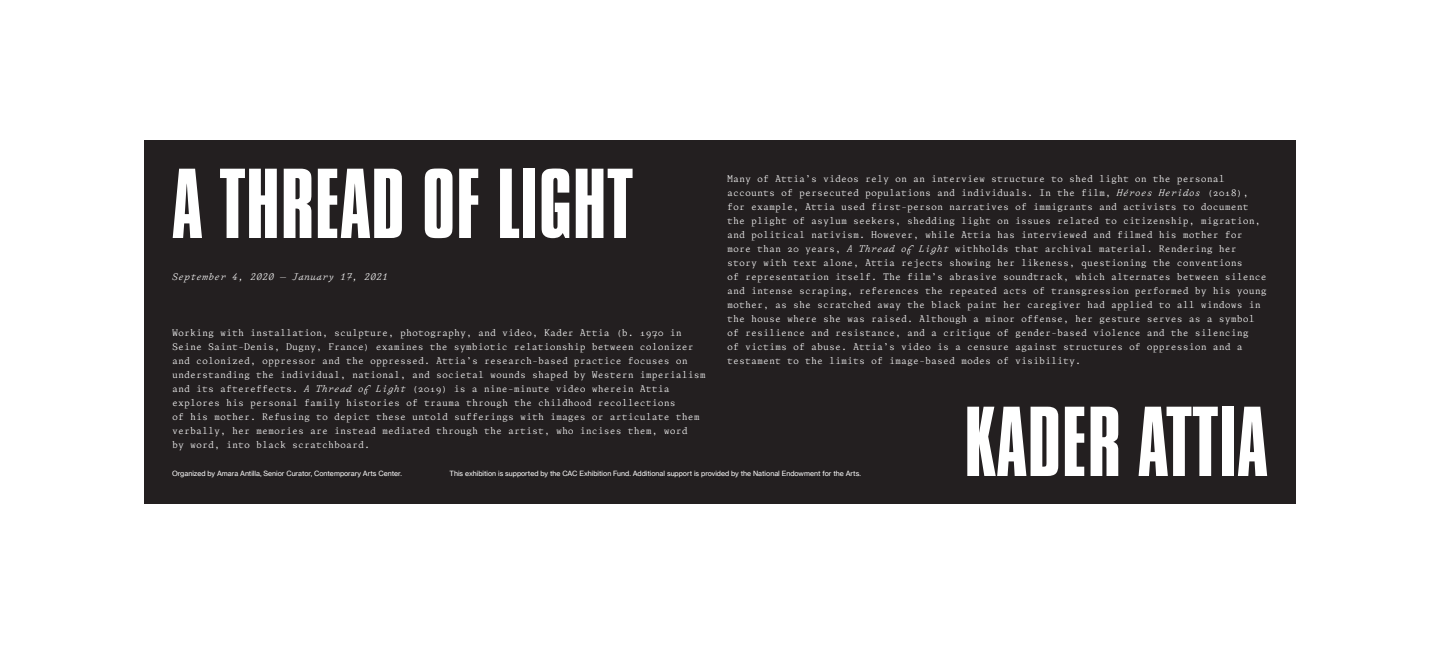
<style>
.page{position:relative;width:1440px;height:648px;background:#fff}
.page>*{position:absolute;margin:0;border:0;box-sizing:border-box;transform-origin:0 0}
.t1{font:104px "Compacta Let Plain";color:#fff}
.Body{font:10px/14px "Knif Mono";color:#fff}
.Body-2{font:italic 10px "Knif Mono";color:#fff}
.Small{font:7px "N Haas Grotesk TX Pro";color:#fff}
.s1{font-style:italic}
.s2{font-family:"Courier New"}
</style>
<div class="page">
<div style="left:144px;top:140px;width:1152px;height:364px;background:#231f20"></div>
<h1 class="t1" style="left:172px;top:147px;width:463px">A THREAD OF LIGHT</h1>
<p class="Body" style="left:727px;top:172px;width:541px">Many of Attia’s videos rely on an interview structure to shed light on the personal accounts of persecuted populations and individuals. In the film, <span class="s1">Héroes Heridos</span> <span class="s2">(</span>2018<span class="s2">)</span>, for example, Attia used first-person narratives of immigrants and activists to document the plight of asylum seekers, shedding light on issues related to citizenship, migration, and political nativism. However, while Attia has interviewed and filmed his mother for more than 20 years, <span class="s1">A Thread of Light</span> withholds that archival material. Rendering her story with text alone, Attia rejects showing her likeness, questioning the conventions<br>of representation itself. The film’s abrasive soundtrack, which alternates between silence and intense scraping, references the repeated acts of transgression performed by his young mother, as she scratched away the black paint her caregiver had applied to all windows in the house where she was raised. Although a minor offense, her gesture serves as a symbol of resilience and resistance, and a critique of gender-based violence and the silencing<br>of victims of abuse. Attia’s video is a censure against structures of oppression and a testament to the limits of image-based modes of visibility.</p>
<p class="Body-2" style="left:172px;top:270px;width:218px">September 4, 2020 — January 17, 2021</p>
<p class="Body" style="left:172px;top:326px;width:535px">Working with installation, sculpture, photography, and video, Kader Attia <span class="s2">(</span>b. 1970 in Seine Saint-Denis, Dugny, France<span class="s2">)</span> examines the symbiotic relationship between colonizer and colonized, oppressor and the oppressed. Attia’s research-based practice focuses on understanding the individual, national, and societal wounds shaped by Western imperialism and its aftereffects. <span class="s1">A Thread of Light</span> <span class="s2">(</span>2019<span class="s2">)</span> is a nine-minute video wherein Attia explores his personal family histories of trauma through the childhood recollections<br>of his mother. Refusing to depict these untold sufferings with images or articulate them verbally, her memories are instead mediated through the artist, who incises them, word<br>by word, into black scratchboard.</p>
<h1 class="t1" style="left:964px;top:385px;width:305px">KADER ATTIA</h1>
<p class="Small" style="left:172px;top:469px;width:231px">Organized by Amara Antilla, Senior Curator, Contemporary Arts Center.</p>
<p class="Small" style="left:450px;top:469px;width:413px">This exhibition is supported by the CAC Exhibition Fund. Additional support is provided by the National Endowment for the Arts.</p>
</div>
